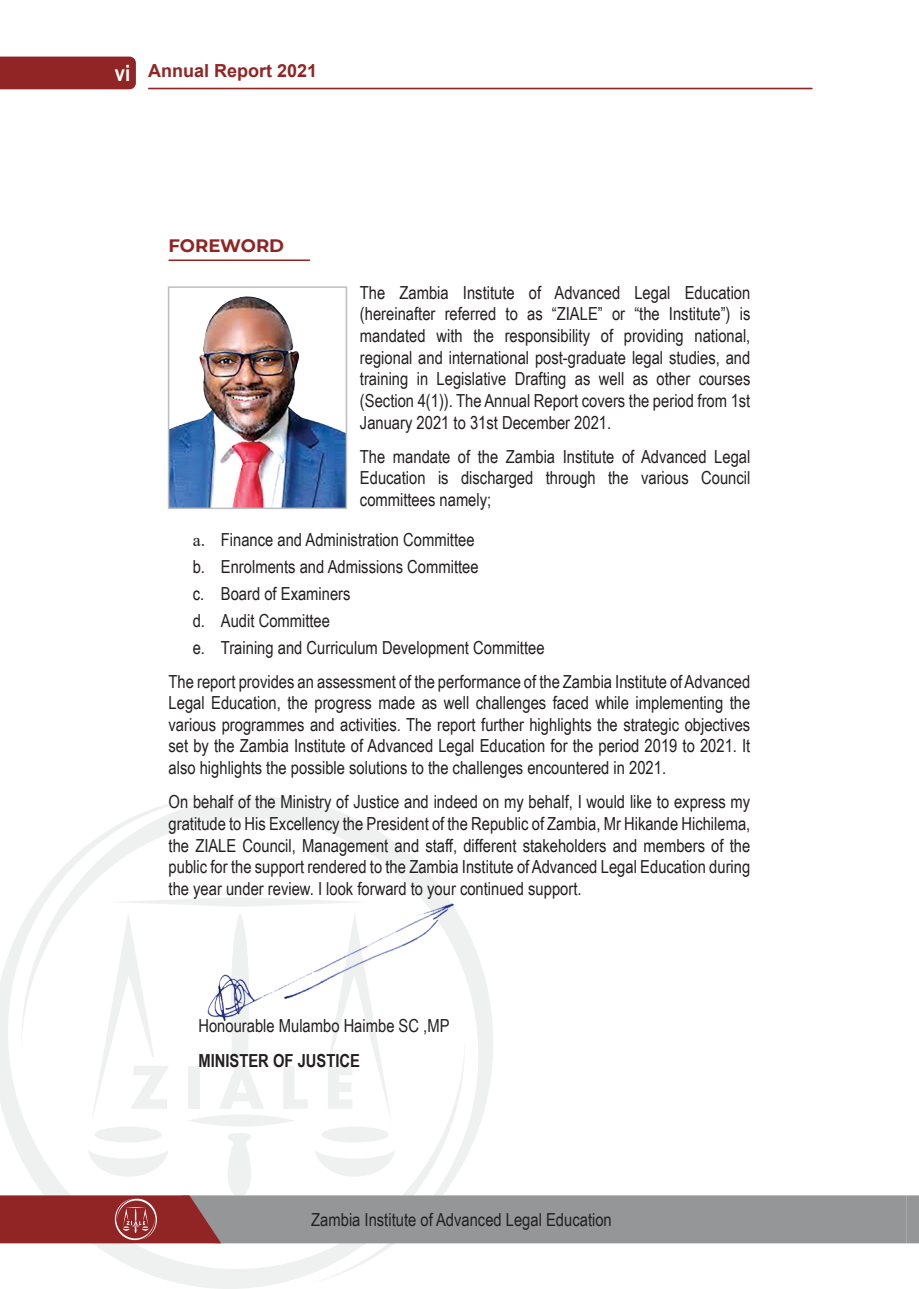
<style>
.page{position:relative;width:919px;height:1289px;background:#fff}
.page>*{position:absolute;margin:0;border:0;box-sizing:border-box;transform-origin:0 0}
.Text{font:18px/21.6px "Arial Narrow";color:#231f20;text-align:justify}
.List_Paragraph{font:18px "Arial Narrow";color:#231f20}
.t1{font:700 18px "Arial";color:#912424}
.Text-2{font:700 18px "Arial Narrow";color:#231f20}
.Titles{font:700 18px "Montserrat";color:#912424}
.s1{font-family:"Arial Narrow";font-size:22.5px;color:#fff}
.s2{font-family:"Times New Roman"}
</style>
<div class="page">
<svg style="left:0;top:927px;width:278px;height:361px"></svg>
<svg style="left:21px;top:796px;width:472px;height:487px"></svg>
<svg style="left:109px;top:897px;width:260px;height:9px"></svg>
<div style="left:187px;top:1114px;width:108px;height:12px;background:#eff0f0;border-radius:50%"></div>
<div style="left:321px;top:1126px;width:67px;height:16px;background:#eff0f0;border-radius:50%"></div>
<div style="left:94px;top:1126px;width:68px;height:16px;background:#eff0f0;border-radius:50%"></div>
<svg style="left:226px;top:1023px;width:27px;height:33px"></svg>
<svg style="left:91px;top:912px;width:78px;height:212px"></svg>
<div style="left:189px;top:1065px;width:11px;height:43px;background:#eff0f0"></div>
<svg style="left:219px;top:1065px;width:45px;height:43px"></svg>
<svg style="left:283px;top:1065px;width:25px;height:43px"></svg>
<svg style="left:328px;top:1023px;width:64px;height:101px"></svg>
<svg style="left:0;top:1132px;width:918px;height:111px"></svg>
<hr style="left:148px;top:88px;width:664px;height:1px;background:#912424">
<div style="left:0;top:57px;width:136px;height:32px;background:#912424"></div>
<hr style="left:168px;top:259px;width:142px;height:2px;background:#912424">
<img style="left:171px;top:296px;width:173px;height:210px">
<div style="left:168px;top:286px;width:179px;height:223px;border:2px solid #bcbec0"></div>
<img style="left:193px;top:899px;width:273px;height:124px">
<p class="t1" style="left:115px;top:58px;width:204px"><span class="s1">vi</span> Annual Report 2021</p>
<p class="Titles" style="left:168px;top:232px;width:117px">FOREWORD</p>
<p class="Text" style="left:360px;top:281px;width:392px">The Zambia Institute of Advanced Legal Education (hereinafter referred to as “ZIALE” or “the Institute”) is mandated with the responsibility of providing national, regional and international post-graduate legal studies, and training in Legislative Drafting as well as other courses (Section 4(1)). The Annual Report covers the period from 1st January 2021 to 31st December 2021.</p>
<p class="Text" style="left:360px;top:445px;width:392px">The mandate of the Zambia Institute of Advanced Legal Education is discharged through the various Council committees namely;</p>
<p class="Text" style="left:193px;top:528px;width:283px"><span class="s2">a.</span> Finance and Administration Committee</p>
<p class="List_Paragraph" style="left:193px;top:553px;width:287px">b. Enrolments and Admissions Committee</p>
<p class="List_Paragraph" style="left:193px;top:580px;width:159px">c. Board of Examiners</p>
<p class="List_Paragraph" style="left:193px;top:607px;width:139px">d. Audit Committee</p>
<p class="List_Paragraph" style="left:193px;top:634px;width:353px">e. Training and Curriculum Development Committee</p>
<p class="Text" style="left:168px;top:669px;width:583px">The report provides an assessment of the performance of the Zambia Institute of Advanced Legal Education, the progress made as well challenges faced while implementing the various programmes and activities. The report further highlights the strategic objectives set by the Zambia Institute of Advanced Legal Education for the period 2019 to 2021. It also highlights the possible solutions to the challenges encountered in 2021.</p>
<p class="Text" style="left:168px;top:790px;width:583px">On behalf of the Ministry of Justice and indeed on my behalf, I would like to express my gratitude to His Excellency the President of the Republic of Zambia, Mr Hikande Hichilema, the ZIALE Council, Management and staff, different stakeholders and members of the public for the support rendered to the Zambia Institute of Advanced Legal Education during the year under review. I look forward to your continued support.</p>
<p class="Text" style="left:198px;top:1014px;width:253px">Honourable Mulambo Haimbe SC ,MP</p>
<p class="Text-2" style="left:198px;top:1046px;width:163px">MINISTER OF JUSTICE</p>
<p class="Text" style="left:311px;top:1208px;width:302px">Zambia Institute of Advanced Legal Education</p>
</div>
